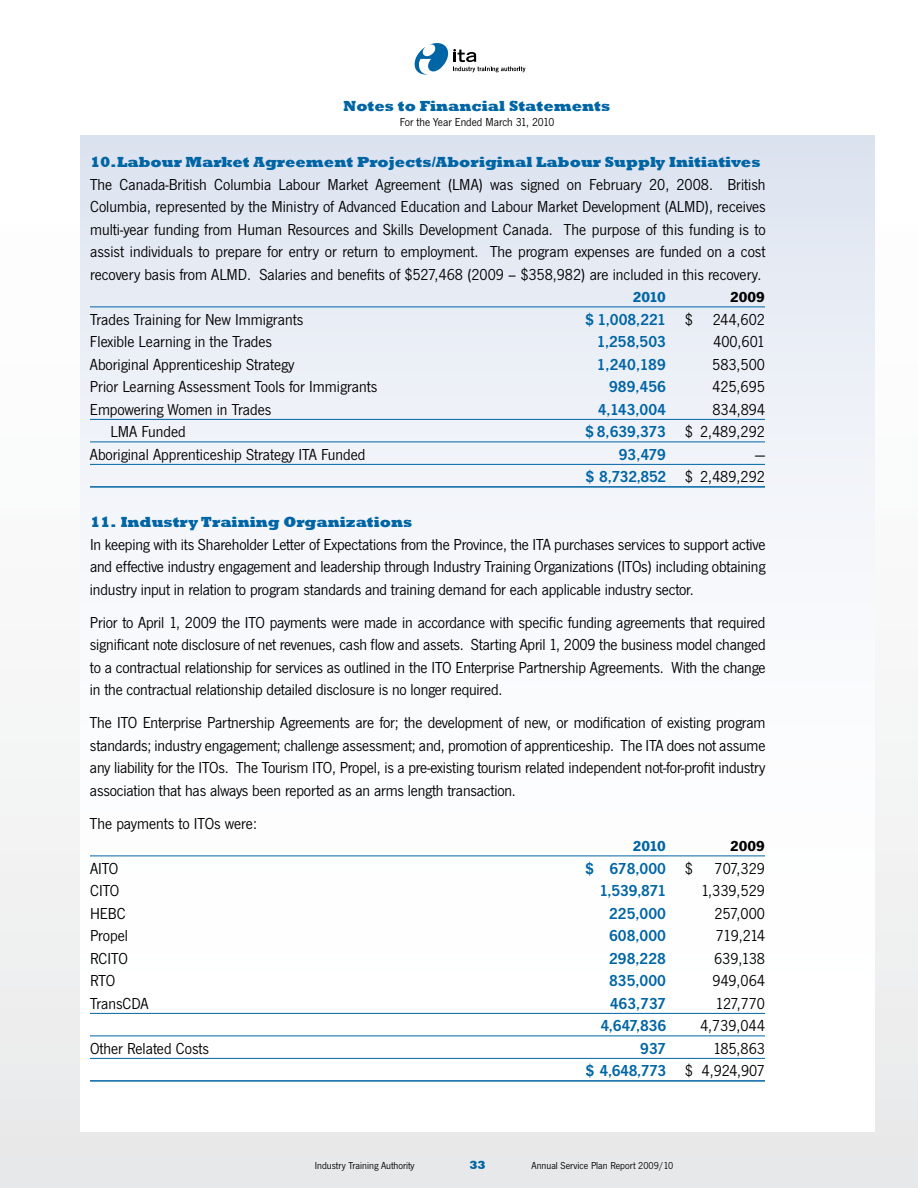
<style>
.page{position:relative;width:918px;height:1188px;background:#fff}
.page>*{position:absolute;margin:0;border:0;box-sizing:border-box;transform-origin:0 0}
.t1{font:16.5px/22.5px "News Gothic T";color:#000;text-align:justify}
.t2{font:600 16.5px "News Gothic T";color:#0065a4}
.t3{font:800 15px "Rockwell";color:#0065a4}
.t4{font:700 15px "News Gothic T";letter-spacing:-.045em;color:#0065a4}
.t5{font:700 15px "News Gothic T";color:#000}
.t6{font:12px "News Gothic T";color:#000}
.t7{font:800 12px "Rockwell";color:#0065a4}
.t8{font:10.5px "News Gothic T";color:#000}
.s1{font-weight:400;color:#000}
.s2{font-weight:600;color:#0065a4}
</style>
<div class="page">
<div style="left:0;top:0;width:918px;height:1188px;background:linear-gradient(to bottom,#fff,#eaebec)"></div>
<div style="left:80px;top:136px;width:794px;height:995px;background:linear-gradient(to bottom,#e2e8f2,#fff)"></div>
<hr style="left:90px;top:307px;width:675px;height:1px;background:#0065a4">
<hr style="left:90px;top:419px;width:675px;height:1px;background:#0065a4">
<hr style="left:90px;top:442px;width:675px;height:1px;background:#0065a4">
<hr style="left:90px;top:464px;width:675px;height:1px;background:#0065a4">
<hr style="left:90px;top:486px;width:675px;height:2px;background:#0065a4">
<hr style="left:90px;top:856px;width:675px;height:1px;background:#0065a4">
<hr style="left:90px;top:1013px;width:675px;height:1px;background:#0065a4">
<hr style="left:90px;top:1036px;width:675px;height:1px;background:#0065a4">
<hr style="left:90px;top:1058px;width:675px;height:1px;background:#0065a4">
<hr style="left:90px;top:1080px;width:675px;height:2px;background:#0065a4">
<svg style="left:412px;top:43px;width:113px;height:33px"></svg>
<p class="t3" style="left:344px;top:98px;width:268px">Notes to Financial Statements</p>
<p class="t6" style="left:400px;top:115px;width:156px">For the Year Ended March 31, 2010</p>
<p class="t3" style="left:90px;top:154px;width:672px">10.Labour Market Agreement Projects/Aboriginal Labour Supply Initiatives</p>
<p class="t1" style="left:90px;top:173px;width:677px">The Canada-British Columbia Labour Market Agreement (LMA) was signed on February 20, 2008. British Columbia, represented by the Ministry of Advanced Education and Labour Market Development (ALMD), receives multi-year funding from Human Resources and Skills Development Canada. The purpose of this funding is to assist individuals to prepare for entry or return to employment. The program expenses are funded on a cost recovery basis from ALMD. Salaries and benefits of $527,468 (2009 – $358,982) are included in this recovery.</p>
<p class="t4" style="left:633px;top:289px;width:35px">2010</p>
<p class="t5" style="left:730px;top:289px;width:36px">2009</p>
<p class="t1" style="left:90px;top:308px;width:215px">Trades Training for New Immigrants</p>
<p class="t2" style="left:585px;top:310px;width:181px">$ 1,008,221 <span class="s1">$ 244,602</span></p>
<p class="t1" style="left:90px;top:330px;width:184px">Flexible Learning in the Trades</p>
<p class="t2" style="left:597px;top:332px;width:71px">1,258,503</p>
<p class="t1" style="left:713px;top:330px;width:53px">400,601</p>
<p class="t1" style="left:90px;top:353px;width:206px">Aboriginal Apprenticeship Strategy</p>
<p class="t2" style="left:597px;top:355px;width:70px">1,240,189</p>
<p class="t1" style="left:712px;top:353px;width:54px">583,500</p>
<p class="t1" style="left:90px;top:375px;width:289px">Prior Learning Assessment Tools for Immigrants</p>
<p class="t2" style="left:609px;top:377px;width:58px">989,456</p>
<p class="t1" style="left:712px;top:375px;width:54px">425,695</p>
<p class="t1" style="left:90px;top:398px;width:183px">Empowering Women in Trades</p>
<p class="t2" style="left:598px;top:400px;width:70px">4,143,004</p>
<p class="t1" style="left:713px;top:398px;width:54px">834,894</p>
<p class="t1" style="left:111px;top:420px;width:77px">LMA Funded</p>
<p class="t2" style="left:585px;top:422px;width:181px">$ 8,639,373 <span class="s1">$ 2,489,292</span></p>
<p class="t1" style="left:90px;top:443px;width:277px">Aboriginal Apprenticeship Strategy ITA Funded</p>
<p class="t2" style="left:619px;top:445px;width:49px">93,479</p>
<p class="t1" style="left:585px;top:443px;width:181px;text-align:right">—<br><span class="s2">$ 8,732,852</span> $ 2,489,292</p>
<p class="t3" style="left:90px;top:514px;width:324px">11. Industry Training Organizations</p>
<p class="t1" style="left:90px;top:533px;width:677px">In keeping with its Shareholder Letter of Expectations from the Province, the ITA purchases services to support active and effective industry engagement and leadership through Industry Training Organizations (ITOs) including obtaining industry input in relation to program standards and training demand for each applicable industry sector.</p>
<p class="t1" style="left:90px;top:611px;width:677px">Prior to April 1, 2009 the ITO payments were made in accordance with specific funding agreements that required significant note disclosure of net revenues, cash flow and assets. Starting April 1, 2009 the business model changed to a contractual relationship for services as outlined in the ITO Enterprise Partnership Agreements. With the change in the contractual relationship detailed disclosure is no longer required.</p>
<p class="t1" style="left:90px;top:711px;width:677px">The ITO Enterprise Partnership Agreements are for; the development of new, or modification of existing program standards; industry engagement; challenge assessment; and, promotion of apprenticeship. The ITA does not assume any liability for the ITOs. The Tourism ITO, Propel, is a pre-existing tourism related independent not-for-profit industry association that has always been reported as an arms length transaction.</p>
<p class="t1" style="left:90px;top:812px;width:169px">The payments to ITOs were:</p>
<p class="t4" style="left:633px;top:838px;width:35px">2010</p>
<p class="t5" style="left:730px;top:838px;width:36px">2009</p>
<p class="t1" style="left:90px;top:857px;width:30px">AITO</p>
<p class="t2" style="left:585px;top:859px;width:109px">$ 678,000 <span class="s1">$</span></p>
<p class="t1" style="left:715px;top:857px;width:52px">707,329</p>
<p class="t1" style="left:90px;top:879px;width:31px">CITO</p>
<p class="t2" style="left:599px;top:881px;width:68px">1,539,871</p>
<p class="t1" style="left:701px;top:879px;width:65px">1,339,529</p>
<p class="t1" style="left:90px;top:902px;width:37px">HEBC</p>
<p class="t2" style="left:609px;top:904px;width:58px">225,000</p>
<p class="t1" style="left:715px;top:902px;width:52px">257,000</p>
<p class="t1" style="left:90px;top:924px;width:40px">Propel</p>
<p class="t2" style="left:609px;top:926px;width:58px">608,000</p>
<p class="t1" style="left:716px;top:924px;width:51px">719,214</p>
<p class="t1" style="left:90px;top:947px;width:39px">RCITO</p>
<p class="t2" style="left:609px;top:949px;width:58px">298,228</p>
<p class="t1" style="left:714px;top:947px;width:52px">639,138</p>
<p class="t1" style="left:90px;top:969px;width:27px">RTO</p>
<p class="t2" style="left:609px;top:971px;width:58px">835,000</p>
<p class="t1" style="left:712px;top:969px;width:54px">949,064</p>
<p class="t1" style="left:90px;top:992px;width:60px">TransCDA</p>
<p class="t2" style="left:610px;top:994px;width:58px">463,737</p>
<p class="t1" style="left:715px;top:992px;width:51px">127,770</p>
<p class="t2" style="left:600px;top:1016px;width:67px">4,647,836</p>
<p class="t1" style="left:700px;top:1014px;width:66px">4,739,044</p>
<p class="t1" style="left:90px;top:1037px;width:121px">Other Related Costs</p>
<p class="t2" style="left:640px;top:1039px;width:27px">937</p>
<p class="t1" style="left:586px;top:1037px;width:181px;text-align:right">185,863<br><span class="s2">$ 4,648,773</span> $ 4,924,907</p>
<p class="t8" style="left:315px;top:1160px;width:101px">Industry Training Authority</p>
<p class="t7" style="left:469px;top:1158px;width:18px">33</p>
<p class="t8" style="left:532px;top:1160px;width:143px">Annual Service Plan Report 2009/10</p>
</div>
